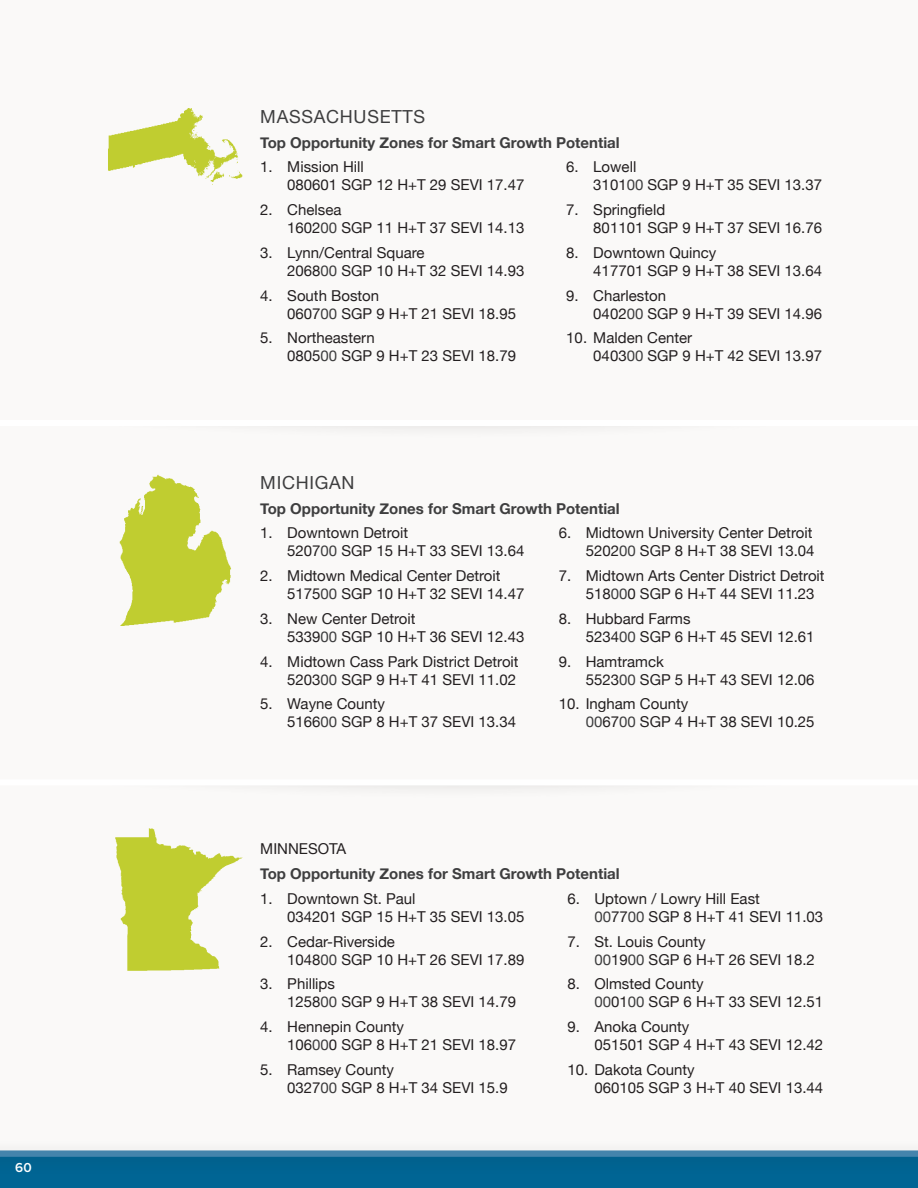
<style>
.page{position:relative;width:918px;height:1188px;background:#fff}
.page>*{position:absolute;margin:0;border:0;box-sizing:border-box;transform-origin:0 0}
.t1{font:18px "Helvetica Neue";letter-spacing:.04em;color:#3e3e3f}
.t2{font:15px/18px "Helvetica Neue";color:#231f20}
.t3{font:700 15px "Helvetica Neue";color:#3e3e3f}
.t4{font:600 13.5px "Proxima Nova";color:#fff}
.s1{color:#3e3e3f}
</style>
<div class="page">
<div style="left:0;top:0;width:918px;height:1150px;background:#faf9f8"></div>
<div style="left:0;top:420px;width:918px;height:6px;background:#fff"></div>
<svg style="left:108px;top:108px;width:134px;height:77px"></svg>
<div style="left:0;top:779px;width:918px;height:6px;background:#fff"></div>
<svg style="left:120px;top:475px;width:111px;height:151px"></svg>
<svg style="left:115px;top:828px;width:127px;height:143px"></svg>
<div style="left:0;top:1151px;width:918px;height:37px;background:#006594"></div>
<div style="left:0;top:1139px;width:918px;height:37px;background:#231f20;opacity:.15"></div>
<svg style="left:0;top:1150px;width:918px;height:7px;background:#4d8aaf"></svg>
<p class="t4" style="left:15px;top:1157px;width:18px">60</p>
<p class="t1" style="left:260px;top:104px;width:166px">MASSACHUSETTS</p>
<p class="t3" style="left:260px;top:131px;width:361px">Top Opportunity Zones for Smart Growth Potential</p>
<p class="t2" style="left:287px;top:159px;width:239px;text-indent:-27px">1. Mission Hill<br>080601 SGP 12 H+T 29 SEVI 17.47</p>
<p class="t2" style="left:287px;top:202px;width:239px;text-indent:-27px">2. Chelsea<br>1602<span class="s1">00</span> SGP 11 H+T 37 SEVI 14.13</p>
<p class="t2" style="left:287px;top:245px;width:239px;text-indent:-27px">3. Lynn/Central Square<br>2068<span class="s1">00</span> SGP 10 H+T 32 SEVI 14.93</p>
<p class="t2" style="left:287px;top:287px;width:230px;text-indent:-27px">4. South Boston<br>0607<span class="s1">00</span> SGP 9 H+T 21 SEVI 18.95</p>
<p class="t2" style="left:287px;top:330px;width:230px;text-indent:-27px">5. Northeastern<br>0805<span class="s1">00</span> SGP 9 H+T 23 SEVI 18.79</p>
<p class="t2" style="left:593px;top:159px;width:230px;text-indent:-27px">6. Lowell<br>3101<span class="s1">00</span> SGP 9 H+T 35 SEVI 13.37</p>
<p class="t2" style="left:593px;top:202px;width:230px;text-indent:-27px">7. Springfield<br>801101 SGP 9 H+T 37 SEVI 16.76</p>
<p class="t2" style="left:593px;top:245px;width:230px;text-indent:-27px">8. Downtown Quincy<br>417701 SGP 9 H+T 38 SEVI 13.64</p>
<p class="t2" style="left:593px;top:287px;width:230px;text-indent:-27px">9. Charleston<br>0402<span class="s1">00</span> SGP 9 H+T 39 SEVI 14.96</p>
<p class="t2" style="left:593px;top:330px;width:230px;text-indent:-27px">10. Malden Center<br>0403<span class="s1">00</span> SGP 9 H+T 42 SEVI 13.97</p>
<p class="t1" style="left:260px;top:470px;width:96px">MICHIGAN</p>
<p class="t3" style="left:260px;top:497px;width:361px">Top Opportunity Zones for Smart Growth Potential</p>
<p class="t2" style="left:287px;top:525px;width:239px;text-indent:-27px">1. Downtown Detroit<br>5207<span class="s1">00</span> SGP 15 H+T 33 SEVI 13.64</p>
<p class="t2" style="left:287px;top:568px;width:239px;text-indent:-27px">2. Midtown Medical Center Detroit<br>5175<span class="s1">00</span> SGP 10 H+T 32 SEVI 14.47</p>
<p class="t2" style="left:287px;top:611px;width:239px;text-indent:-27px">3. New Center Detroit<br>5339<span class="s1">00</span> SGP 10 H+T 36 SEVI 12.43</p>
<p class="t2" style="left:260px;top:653px;width:260px;text-align:right">4. Midtown Cass Park District Detroit<br>5203<span class="s1">00</span> SGP 9 H+T 41 SEVI 11.02</p>
<p class="t2" style="left:287px;top:696px;width:230px;text-indent:-27px">5. Wayne County<br>5166<span class="s1">00</span> SGP 8 H+T 37 SEVI 13.34</p>
<p class="t2" style="left:559px;top:525px;width:257px;text-align:right">6. Midtown University Center Detroit<br>5202<span class="s1">00</span> SGP 8 H+T 38 SEVI 13.04</p>
<p class="t2" style="left:586px;top:568px;width:240px;text-indent:-27px">7. Midtown Arts Center District Detroit<br>518<span class="s1">00</span>0 SGP 6 H+T 44 SEVI 11.23</p>
<p class="t2" style="left:586px;top:611px;width:230px;text-indent:-27px">8. Hubbard Farms<br>5234<span class="s1">00</span> SGP 6 H+T 45 SEVI 12.61</p>
<p class="t2" style="left:586px;top:653px;width:230px;text-indent:-27px">9. Hamtramck<br>5523<span class="s1">00</span> SGP 5 H+T 43 SEVI 12.06</p>
<p class="t2" style="left:586px;top:696px;width:230px;text-indent:-27px">10. Ingham County<br><span class="s1">00</span>67<span class="s1">00</span> SGP 4 H+T 38 SEVI 10.25</p>
<p class="t2" style="left:260px;top:841px;width:87px">MINNESOTA</p>
<p class="t3" style="left:260px;top:862px;width:361px">Top Opportunity Zones for Smart Growth Potential</p>
<p class="t2" style="left:287px;top:891px;width:239px;text-indent:-27px">1. Downtown St. Paul<br>034201 SGP 15 H+T 35 SEVI 13.05</p>
<p class="t2" style="left:287px;top:933px;width:239px;text-indent:-27px">2. Cedar-Riverside<br>1048<span class="s1">00</span> SGP 10 H+T 26 SEVI 17.89</p>
<p class="t2" style="left:287px;top:976px;width:230px;text-indent:-27px">3. Phillips<br>1258<span class="s1">00</span> SGP 9 H+T 38 SEVI 14.79</p>
<p class="t2" style="left:287px;top:1019px;width:230px;text-indent:-27px">4. Hennepin County<br>106<span class="s1">00</span>0 SGP 8 H+T 21 SEVI 18.97</p>
<p class="t2" style="left:287px;top:1062px;width:222px;text-indent:-27px">5. Ramsey County<br>0327<span class="s1">00</span> SGP 8 H+T 34 SEVI 15.9</p>
<p class="t2" style="left:594px;top:891px;width:230px;text-indent:-27px">6. Uptown / Lowry Hill East<br><span class="s1">00</span>77<span class="s1">00</span> SGP 8 H+T 41 SEVI 11.03</p>
<p class="t2" style="left:594px;top:933px;width:222px;text-indent:-27px">7. St. Louis County<br><span class="s1">00</span>19<span class="s1">00</span> SGP 6 H+T 26 SEVI 18.2</p>
<p class="t2" style="left:594px;top:976px;width:230px;text-indent:-27px">8. Olmsted County<br><span class="s1">00</span>01<span class="s1">00</span> SGP 6 H+T 33 SEVI 12.51</p>
<p class="t2" style="left:594px;top:1019px;width:230px;text-indent:-27px">9. Anoka County<br>051501 SGP 4 H+T 43 SEVI 12.42</p>
<p class="t2" style="left:594px;top:1062px;width:230px;text-indent:-27px">10. Dakota County<br>060105 SGP 3 H+T 40 SEVI 13.44</p>
</div>
